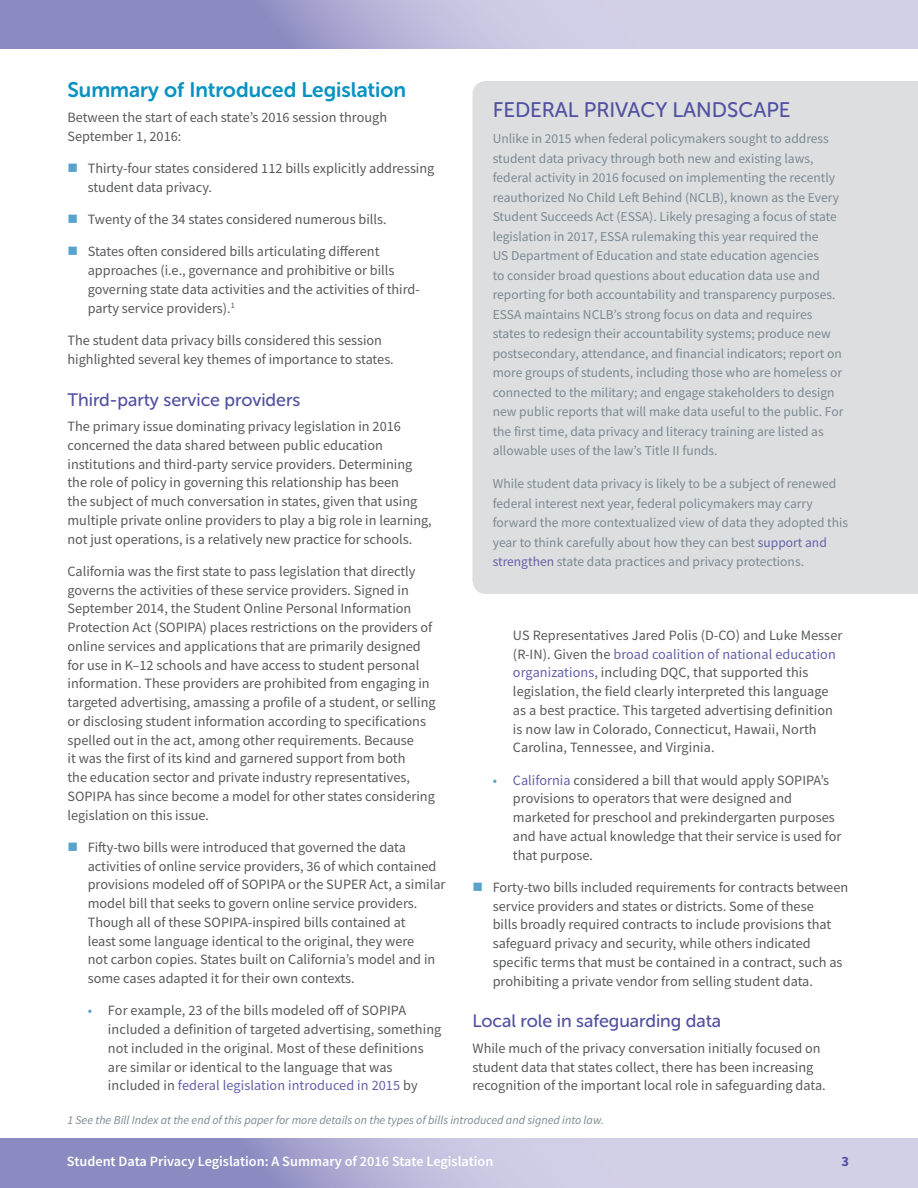
<style>
.page{position:relative;width:918px;height:1188px;background:#fff}
.page>*{position:absolute;margin:0;border:0;box-sizing:border-box;transform-origin:0 0}
.t1{font:21px "Museo Sans Rounded 700";color:#0892c2}
.t2{font:21px "Museo Sans Rounded 500";color:#5251a2}
.t3{font:18px "Museo Sans Rounded 500";color:#5251a2}
.t4{font:14.25px/18.8px "Source Sans Pro";color:#58595b}
.t5{font:600 14.25px "Source Sans Pro";color:#fff}
.t6{font:700 14.25px "Source Sans Pro";color:#5251a2}
.t7{font:13.5px/19.5px "Source Sans Pro";color:#7a8991}
.t8{font:italic 12px "Source Sans Pro";color:#7a8991}
.s1{color:#58a2cb}
.s2{color:#6360ab}
</style>
<div class="page">
<svg style="left:0;top:1138px;width:918px;height:50px;background:#b6b4d8"></svg>
<svg style="left:0;top:0;width:918px;height:48px;background:#b4b3d7"></svg>
<div style="left:472px;top:81px;width:446px;height:513px;background:#dddee0"></div>
<h1 class="t1" style="left:68px;top:78px;width:340px">Summary of Introduced Legislation</h1>
<p class="t4" style="left:68px;top:108px;width:321px">Between the start of each state’s 2016 session through<br>September 1, 2016:</p>
<p class="t4" style="left:88px;top:159px;width:348px">Thirty-four states considered 112 bills explicitly addressing student data privacy.</p>
<p class="t4" style="left:88px;top:210px;width:300px">Twenty of the 34 states considered numerous bills.</p>
<p class="t4" style="left:88px;top:242px;width:334px">States often considered bills articulating different approaches (i.e., governance and prohibitive or bills governing state data activities and the activities of third&shy;party service providers).<sup>1</sup></p>
<p class="t4" style="left:68px;top:331px;width:328px">The student data privacy bills considered this session highlighted several key themes of importance to states.</p>
<p class="t3" style="left:68px;top:390px;width:234px">Third-party service providers</p>
<p class="t4" style="left:68px;top:417px;width:366px">The primary issue dominating privacy legislation in 2016 concerned the data shared between public education institutions and third-party service providers. Determining the role of policy in governing this relationship has been<br>the subject of much conversation in states, given that using multiple private online providers to play a big role in learning, not just operations, is a relatively new practice for schools.</p>
<p class="t4" style="left:68px;top:562px;width:370px">California was the first state to pass legislation that directly governs the activities of these service providers. Signed in September 2014, the Student Online Personal Information Protection Act (SOPIPA) places restrictions on the providers of online services and applications that are primarily designed for use in K–12 schools and have access to student personal information. These providers are prohibited from engaging in targeted advertising, amassing a profile of a student, or selling or disclosing student information according to specifications spelled out in the act, among other requirements. Because<br>it was the first of its kind and garnered support from both<br>the education sector and private industry representatives, SOPIPA has since become a model for other states considering legislation on this issue.</p>
<p class="t4" style="left:88px;top:838px;width:359px">Fifty-two bills were introduced that governed the data activities of online service providers, 36 of which contained provisions modeled off of SOPIPA or the SUPER Act, a similar model bill that seeks to govern online service providers.<br>Though all of these SOPIPA-inspired bills contained at<br>least some language identical to the original, they were<br>not carbon copies. States built on California’s model and in some cases adapted it for their own contexts.</p>
<p class="t4" style="left:108px;top:1001px;width:335px;text-indent:-20px"><span class="s1">•</span> For example, 23 of the bills modeled off of SOPIPA included a definition of targeted advertising, something not included in the original. Most of these definitions are similar or identical to the language that was included in <span class="s2">federal legislation introduced in 2015</span> by</p>
<h1 class="t2" style="left:493px;top:98px;width:299px">FEDERAL PRIVACY LANDSCAPE</h1>
<p class="t7" style="left:493px;top:129px;width:352px">Unlike in 2015 when federal policymakers sought to address student data privacy through both new and existing laws, federal activity in 2016 focused on implementing the recently reauthorized No Child Left Behind (NCLB), known as the Every Student Succeeds Act (ESSA). Likely presaging a focus of state legislation in 2017, ESSA rulemaking this year required the<br>US Department of Education and state education agencies<br>to consider broad questions about education data use and reporting for both accountability and transparency purposes.<br>ESSA maintains NCLB’s strong focus on data and requires states to redesign their accountability systems; produce new postsecondary, attendance, and financial indicators; report on more groups of students, including those who are homeless or connected to the military; and engage stakeholders to design new public reports that will make data useful to the public. For the first time, data privacy and literacy training are listed as allowable uses of the law’s Title II funds.</p>
<p class="t7" style="left:493px;top:474px;width:357px">While student data privacy is likely to be a subject of renewed federal interest next year, federal policymakers may carry forward the more contextualized view of data they adopted this year to think carefully about how they can best <span class="s2">support and strengthen</span> state data practices and privacy protections.</p>
<p class="t4" style="left:513px;top:626px;width:331px">US Representatives Jared Polis (D-CO) and Luke Messer (R-IN). Given the <span class="s2">broad coalition of national education organizations</span>, including DQC, that supported this legislation, the field clearly interpreted this language as a best practice. This targeted advertising definition is now law in Colorado, Connecticut, Hawaii, North Carolina, Tennessee, and Virginia.</p>
<p class="t4" style="left:513px;top:770px;width:330px;text-indent:-20px"><span class="s1">•</span> <span class="s2">California</span> considered a bill that would apply SOPIPA’s provisions to operators that were designed and marketed for preschool and prekindergarten purposes and have actual knowledge that their service is used for that purpose.</p>
<p class="t4" style="left:493px;top:878px;width:357px">Forty-two bills included requirements for contracts between service providers and states or districts. Some of these<br>bills broadly required contracts to include provisions that safeguard privacy and security, while others indicated specific terms that must be contained in a contract, such as prohibiting a private vendor from selling student data.</p>
<p class="t3" style="left:472px;top:1011px;width:250px">Local role in safeguarding data</p>
<p class="t4" style="left:472px;top:1039px;width:355px">While much of the privacy conversation initially focused on student data that states collect, there has been increasing recognition of the important local role in safeguarding data.</p>
<p class="t8" style="left:68px;top:1112px;width:538px">1 See the Bill Index at the end of this paper for more details on the types of bills introduced and signed into law.</p>
<p class="t5" style="left:67px;top:1152px;width:428px">Student Data Privacy Legislation: A Summary of 2016 State Legislation</p>
<p class="t6" style="left:841px;top:1152px;width:9px">3</p>
</div>
